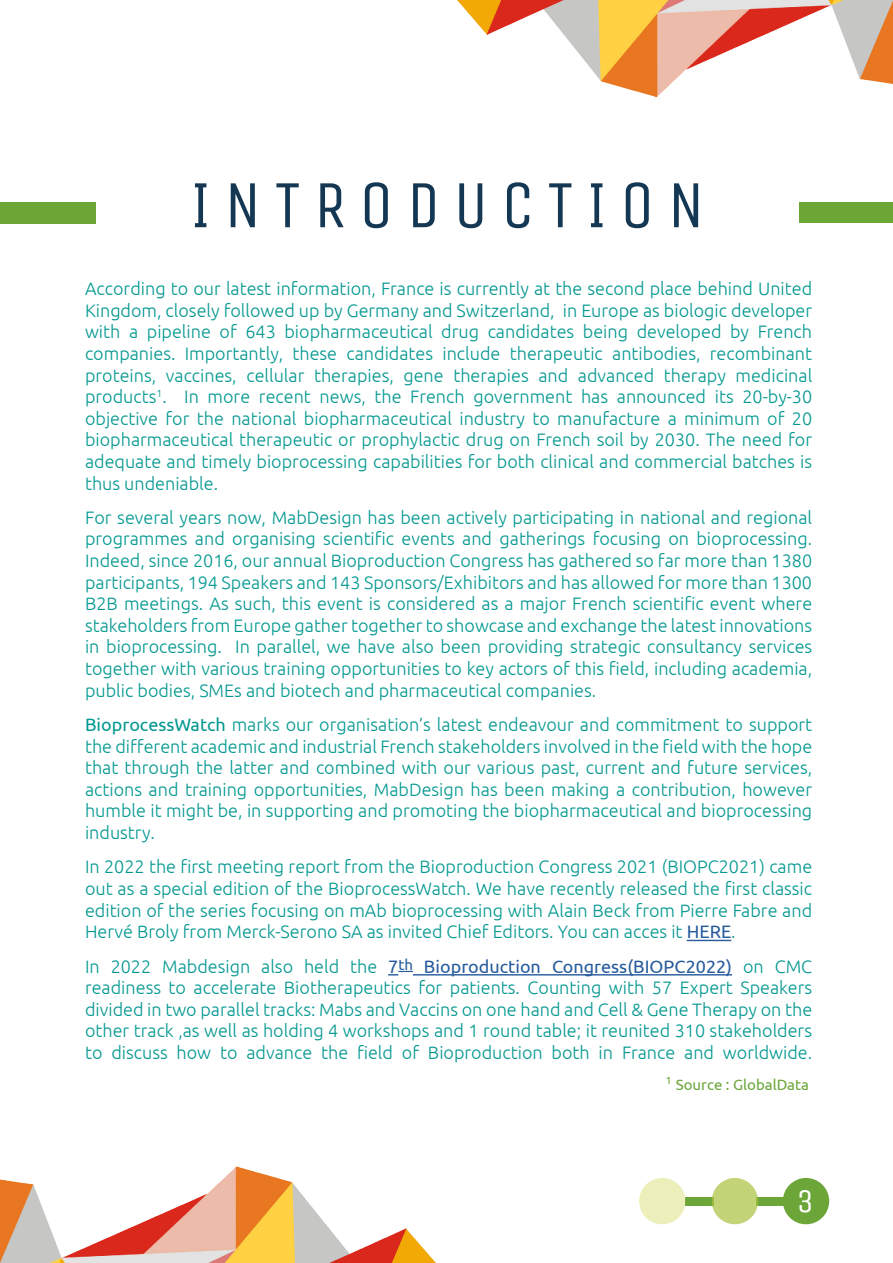
<style>
.page{position:relative;width:893px;height:1263px;background:#fff}
.page>*{position:absolute;margin:0;border:0;box-sizing:border-box;transform-origin:0 0}
.t1{font:67.5px "Unica One";letter-spacing:.19em;color:#143854}
.t2{font:33px "Unica One";color:#fff}
.t3{font:300 18px/21.6px "Ubuntu";color:#039890;text-align:justify}
.t4{font:15px "Ubuntu";color:#6ca639}
.s1{font-weight:400}
.s2{font-weight:400;color:#275b9c}
</style>
<div class="page">
<div style="left:0;top:202px;width:96px;height:21px;background:#6ca636"></div>
<div style="left:685px;top:1197px;width:28px;height:8px;background:#6ca639"></div>
<div style="left:756px;top:1197px;width:29px;height:8px;background:#6ca639"></div>
<div style="left:783px;top:1178px;width:46px;height:46px;background:#6ca639;border-radius:50%"></div>
<div style="left:712px;top:1178px;width:46px;height:46px;background:#c3d478;border-radius:50%"></div>
<div style="left:639px;top:1178px;width:46px;height:46px;background:#edefbb;border-radius:50%"></div>
<div style="left:799px;top:202px;width:94px;height:21px;background:#6ca636"></div>
<img style="left:0;top:1166px;width:436px;height:97px">
<img style="left:457px;top:0;width:436px;height:98px">
<hr style="left:687px;top:940px;width:44px;height:1px;background:#275b9c">
<svg style="left:388px;top:971px;width:25px;height:4px"></svg>
<hr style="left:413px;top:974px;width:319px;height:1px;background:#275b9c">
<p class="t1" style="left:190px;top:165px;width:516px">INTRODUCTION</p>
<p class="t3" style="left:85px;top:277px;width:729px">According to our latest information, France is currently at the second place behind United Kingdom, closely followed up by Germany and Switzerland, in Europe as biologic developer with a pipeline of 643 biopharmaceutical drug candidates being developed by French companies. Importantly, these candidates include therapeutic antibodies, recombinant proteins, vaccines, cellular therapies, gene therapies and advanced therapy medicinal products<sup>1</sup>. In more recent news, the French government has announced its 20-by-30 objective for the national biopharmaceutical industry to manufacture a minimum of 20 biopharmaceutical therapeutic or prophylactic drug on French soil by 2030. The need for adequate and timely bioprocessing capabilities for both clinical and commercial batches is thus undeniable.</p>
<p class="t3" style="left:85px;top:506px;width:729px">For several years now, MabDesign has been actively participating in national and regional programmes and organising scientific events and gatherings focusing on bioprocessing.<br>Indeed, since 2016, our annual Bioproduction Congress has gathered so far more than 1380 participants, 194 Speakers and 143 Sponsors/Exhibitors and has allowed for more than 1300<br>B2B meetings. As such, this event is considered as a major French scientific event where stakeholders from Europe gather together to showcase and exchange the latest innovations in bioprocessing. In parallel, we have also been providing strategic consultancy services together with various training opportunities to key actors of this field, including academia, public bodies, SMEs and biotech and pharmaceutical companies.</p>
<p class="t3" style="left:85px;top:713px;width:729px"><span class="s1">BioprocessWatch</span> marks our organisation’s latest endeavour and commitment to support the different academic and industrial French stakeholders involved in the field with the hope that through the latter and combined with our various past, current and future services, actions and training opportunities, MabDesign has been making a contribution, however humble it might be, in supporting and promoting the biopharmaceutical and bioprocessing industry.</p>
<p class="t3" style="left:85px;top:856px;width:729px">In 2022 the first meeting report from the Bioproduction Congress 2021 (BIOPC2021) came out as a special edition of the BioprocessWatch. We have recently released the first classic edition of the series focusing on mAb bioprocessing with Alain Beck from Pierre Fabre and Hervé Broly from Merck-Serono SA as invited Chief Editors. You can acces it <span class="s2">HERE</span>.</p>
<p class="t3" style="left:85px;top:955px;width:729px">In 2022 Mabdesign also held the <span class="s2">7</span><sup>th</sup> <span class="s2">Bioproduction Congress(BIOPC2022)</span> on CMC readiness to accelerate Biotherapeutics for patients. Counting with 57 Expert Speakers divided in two parallel tracks: Mabs and Vaccins on one hand and Cell &amp; Gene Therapy on the other track ,as well as holding 4 workshops and 1 round table; it reunited 310 stakeholders to discuss how to advance the field of Bioproduction both in France and worldwide.</p>
<p class="t4" style="left:666px;top:1075px;width:145px"><sup>1</sup> Source : GlobalData</p>
<p class="t2" style="left:797px;top:1182px;width:18px">3</p>
</div>
